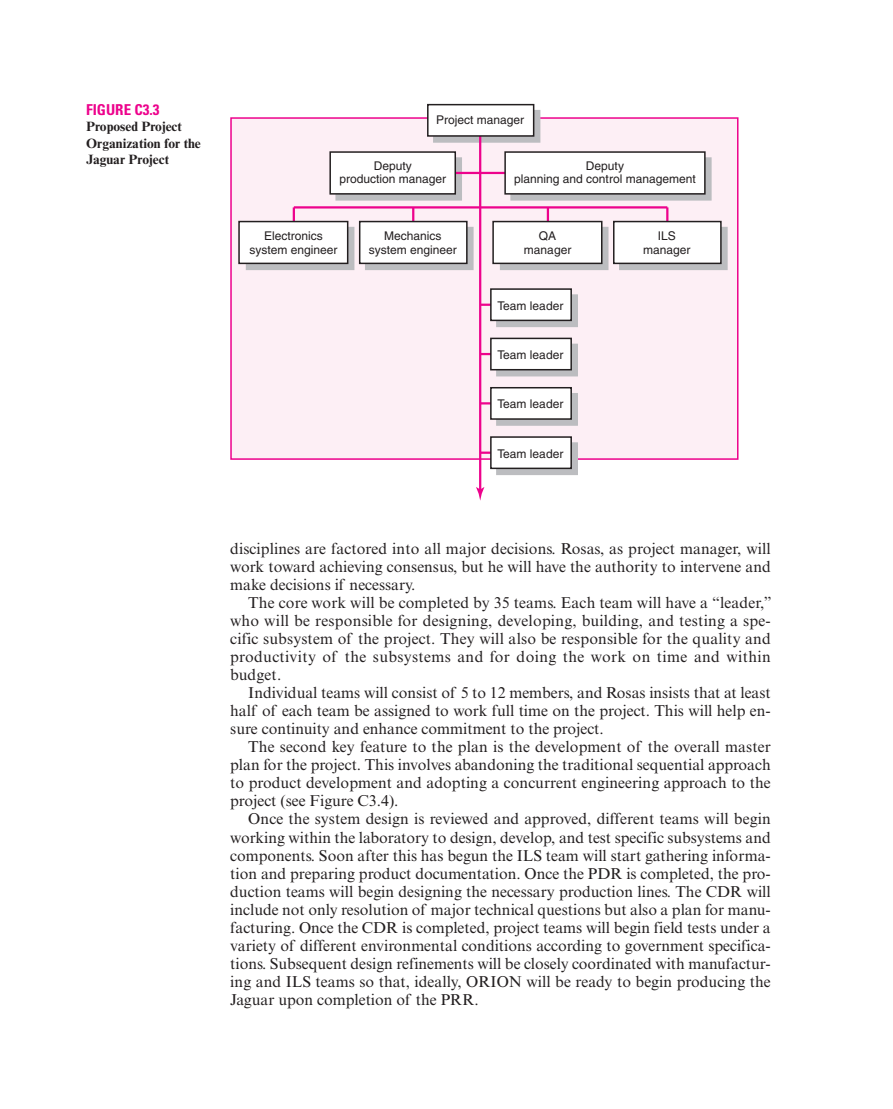
<style>
.page{position:relative;width:893px;height:1109px;background:#fff}
.page>*{position:absolute;margin:0;border:0;box-sizing:border-box;transform-origin:0 0}
.t1{font:15.75px "Times New Roman MT Std";color:#231f20}
.t2{font:15.75px "Times New Roman MT Std";letter-spacing:.02em;color:#231f20}
.t3{font:700 condensed 15px "Univers LT Std";color:#ed028c}
.t4{font:700 13.5px/16.5px "Times New Roman MT Std";color:#231f20}
.t5{font:12px/13.5px "Helvetica";color:#231f20;text-align:center}
</style>
<div class="page">
<div style="left:231px;top:118px;width:506px;height:341px;background:#fdeff5"></div>
<div style="left:230px;top:117px;width:508px;height:342px;border:2px solid #ed028c"></div>
<hr style="left:292px;top:207px;width:3px;height:27px;background:#ed028c">
<hr style="left:412px;top:207px;width:2px;height:27px;background:#ed028c">
<svg style="left:338px;top:160px;width:121px;height:37px"></svg>
<div style="left:335px;top:157px;width:127px;height:43px;border:2px solid #bcbdc0"></div>
<div style="left:433px;top:111px;width:106px;height:31px;background:#bcbdc0"></div>
<div style="left:433px;top:110px;width:107px;height:33px;border:2px solid #bcbdc0"></div>
<svg style="left:249px;top:230px;width:102px;height:37px"></svg>
<div style="left:246px;top:227px;width:108px;height:43px;border:2px solid #bcbdc0"></div>
<hr style="left:479px;top:132px;width:2px;height:358px;background:#ed028c">
<svg style="left:476px;top:487px;width:8px;height:13px"></svg>
<hr style="left:449px;top:172px;width:79px;height:2px;background:#ed028c">
<hr style="left:294px;top:206px;width:373px;height:2px;background:#ed028c">
<div style="left:330px;top:152px;width:125px;height:42px;background:#fff"></div>
<div style="left:329px;top:151px;width:127px;height:43px;border:2px solid #231f20"></div>
<div style="left:427px;top:105px;width:106px;height:31px;background:#fff"></div>
<div style="left:427px;top:104px;width:107px;height:33px;border:2px solid #231f20"></div>
<svg style="left:513px;top:160px;width:195px;height:37px"></svg>
<div style="left:510px;top:157px;width:201px;height:43px;border:2px solid #bcbdc0"></div>
<div style="left:505px;top:152px;width:199px;height:42px;background:#fff"></div>
<div style="left:504px;top:151px;width:201px;height:43px;border:2px solid #231f20"></div>
<hr style="left:480px;top:303px;width:14px;height:3px;background:#ed028c">
<div style="left:239px;top:221px;width:108px;height:42px;background:#fff"></div>
<div style="left:238px;top:221px;width:110px;height:43px;border:2px solid #231f20"></div>
<svg style="left:368px;top:230px;width:102px;height:37px"></svg>
<div style="left:365px;top:227px;width:108px;height:43px;border:2px solid #bcbdc0"></div>
<div style="left:359px;top:221px;width:107px;height:42px;background:#fff"></div>
<div style="left:359px;top:221px;width:108px;height:43px;border:2px solid #231f20"></div>
<hr style="left:546px;top:207px;width:2px;height:27px;background:#ed028c">
<hr style="left:666px;top:207px;width:2px;height:27px;background:#ed028c">
<svg style="left:502px;top:230px;width:103px;height:37px"></svg>
<div style="left:499px;top:227px;width:109px;height:43px;border:2px solid #bcbdc0"></div>
<div style="left:493px;top:221px;width:108px;height:42px;background:#fff"></div>
<div style="left:492px;top:221px;width:110px;height:43px;border:2px solid #231f20"></div>
<svg style="left:621px;top:230px;width:103px;height:37px"></svg>
<div style="left:618px;top:227px;width:109px;height:43px;border:2px solid #bcbdc0"></div>
<div style="left:613px;top:221px;width:107px;height:42px;background:#fff"></div>
<div style="left:612px;top:221px;width:109px;height:43px;border:2px solid #231f20"></div>
<div style="left:496px;top:295px;width:81px;height:31px;background:linear-gradient(to right,#b0b1b4,#b2b3b6)"></div>
<div style="left:496px;top:294px;width:81px;height:33px;border:2px solid #bcbdc0"></div>
<div style="left:490px;top:289px;width:81px;height:31px;background:#fff"></div>
<div style="left:490px;top:288px;width:81px;height:33px;border:2px solid #231f20"></div>
<svg style="left:481px;top:353px;width:9px;height:2px"></svg>
<svg style="left:499px;top:346px;width:75px;height:27px"></svg>
<div style="left:496px;top:343px;width:81px;height:33px;border:2px solid #bcbdc0"></div>
<div style="left:490px;top:338px;width:81px;height:31px;background:#fff"></div>
<div style="left:490px;top:337px;width:81px;height:33px;border:2px solid #231f20"></div>
<svg style="left:481px;top:402px;width:9px;height:2px"></svg>
<svg style="left:499px;top:396px;width:75px;height:26px"></svg>
<div style="left:496px;top:393px;width:81px;height:32px;border:2px solid #bcbdc0"></div>
<div style="left:490px;top:387px;width:81px;height:32px;background:#fff"></div>
<div style="left:490px;top:387px;width:81px;height:32px;border:2px solid #231f20"></div>
<svg style="left:481px;top:451px;width:9px;height:2px"></svg>
<div style="left:496px;top:443px;width:81px;height:31px;background:linear-gradient(to right,#b3b3b6,#b4b5b8)"></div>
<div style="left:496px;top:442px;width:81px;height:33px;border:2px solid #bcbdc0"></div>
<div style="left:490px;top:437px;width:81px;height:31px;background:#fff"></div>
<div style="left:490px;top:436px;width:81px;height:33px;border:2px solid #231f20"></div>
<p class="t3" style="left:86px;top:103px;width:75px">FIGURE C3.3</p>
<p class="t4" style="left:86px;top:120px;width:116px">Proposed Project<br>Organization for the<br>Jaguar Project</p>
<p class="t5" style="left:436px;top:113px;width:90px">Project manager</p>
<p class="t5" style="left:339px;top:159px;width:108px">Deputy<br>production manager</p>
<p class="t5" style="left:514px;top:159px;width:183px">Deputy<br>planning and control management</p>
<p class="t5" style="left:249px;top:229px;width:90px">Electronics system engineer</p>
<p class="t5" style="left:368px;top:229px;width:90px">Mechanics system engineer</p>
<p class="t5" style="left:523px;top:229px;width:49px">QA manager</p>
<p class="t5" style="left:642px;top:229px;width:49px">ILS manager</p>
<p class="t5" style="left:497px;top:298px;width:67px">Team leader</p>
<p class="t5" style="left:497px;top:348px;width:67px">Team leader</p>
<p class="t5" style="left:497px;top:397px;width:67px">Team leader</p>
<p class="t5" style="left:497px;top:446px;width:67px">Team leader</p>
<p class="t1" style="left:230px;top:542px;width:542px">disciplines are factored into all major decisions. Rosas, as project manager, will</p>
<p class="t1" style="left:230px;top:560px;width:542px">work toward achieving consensus, but he will have the authority to intervene and</p>
<p class="t1" style="left:230px;top:578px;width:187px">make decisions if necessary.</p>
<p class="t1" style="left:248px;top:596px;width:524px">The core work will be completed by 35 teams. Each team will have a “leader,”</p>
<p class="t1" style="left:230px;top:614px;width:542px">who will be responsible for designing, developing, building, and testing a spe-</p>
<p class="t1" style="left:230px;top:632px;width:541px">cific subsystem of the project. They will also be responsible for the quality and</p>
<p class="t2" style="left:230px;top:650px;width:542px">productivity of the subsystems and for doing the work on time and within</p>
<p class="t1" style="left:230px;top:668px;width:52px">budget.</p>
<p class="t1" style="left:248px;top:686px;width:524px">Individual teams will consist of 5 to 12 members, and Rosas insists that at least</p>
<p class="t1" style="left:230px;top:704px;width:541px">half of each team be assigned to work full time on the project. This will help en-</p>
<p class="t1" style="left:230px;top:722px;width:375px">sure continuity and enhance commitment to the project.</p>
<p class="t1" style="left:248px;top:740px;width:523px">The second key feature to the plan is the development of the overall master</p>
<p class="t1" style="left:230px;top:759px;width:541px">plan for the project. This involves abandoning the traditional sequential approach</p>
<p class="t1" style="left:230px;top:777px;width:541px">to product development and adopting a concurrent engineering approach to the</p>
<p class="t1" style="left:230px;top:795px;width:170px">project (see Figure C3.4).</p>
<p class="t1" style="left:248px;top:813px;width:524px">Once the system design is reviewed and approved, different teams will begin</p>
<p class="t1" style="left:230px;top:831px;width:541px">working within the laboratory to design, develop, and test specific subsystems and</p>
<p class="t1" style="left:230px;top:849px;width:542px">components. Soon after this has begun the ILS team will start gathering informa-</p>
<p class="t1" style="left:230px;top:867px;width:541px">tion and preparing product documentation. Once the PDR is completed, the pro-</p>
<p class="t1" style="left:230px;top:885px;width:542px">duction teams will begin designing the necessary production lines. The CDR will</p>
<p class="t1" style="left:230px;top:903px;width:541px">include not only resolution of major technical questions but also a plan for manu-</p>
<p class="t1" style="left:230px;top:921px;width:542px">facturing. Once the CDR is completed, project teams will begin field tests under a</p>
<p class="t1" style="left:230px;top:939px;width:542px">variety of different environmental conditions according to government specifica-</p>
<p class="t1" style="left:230px;top:957px;width:542px">tions. Subsequent design refinements will be closely coordinated with manufactur-</p>
<p class="t1" style="left:230px;top:975px;width:542px">ing and ILS teams so that, ideally, ORION will be ready to begin producing the</p>
<p class="t1" style="left:230px;top:993px;width:250px">Jaguar upon completion of the PRR.</p>
</div>
